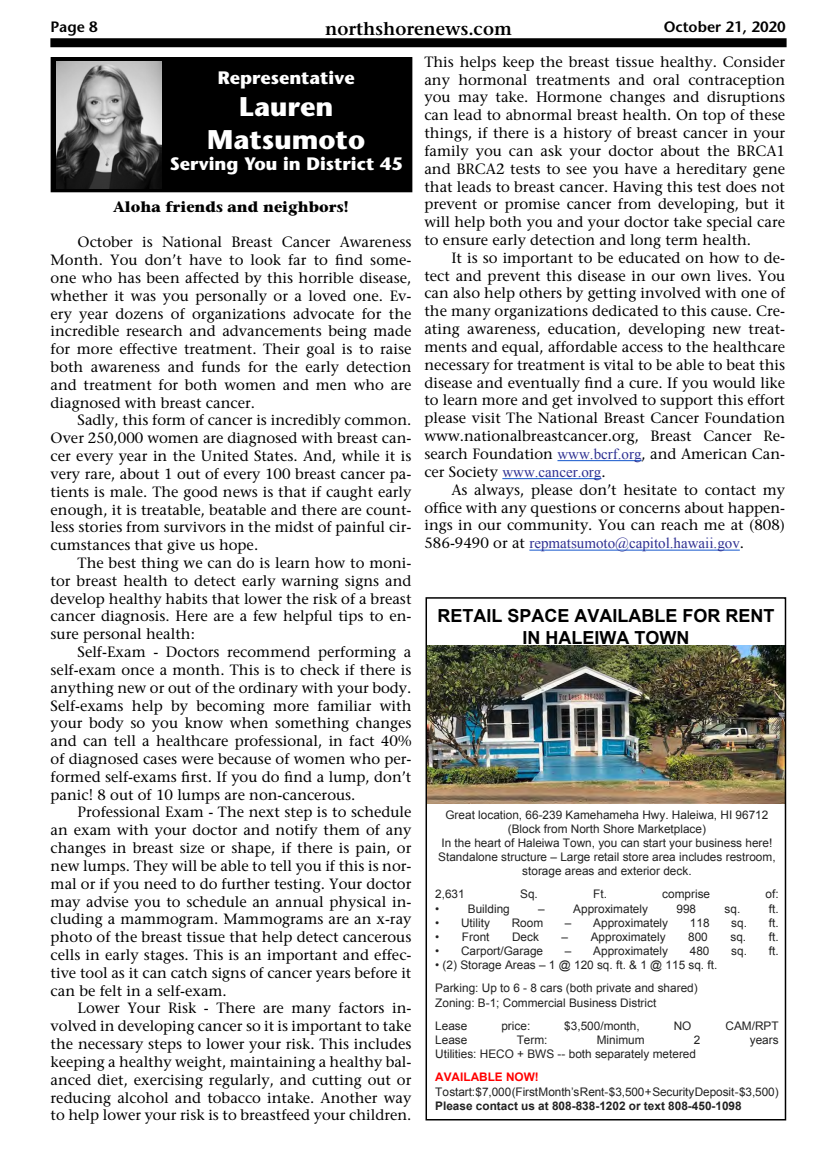
<style>
.page{position:relative;width:837px;height:1161px;background:#fff}
.page>*{position:absolute;margin:0;border:0;box-sizing:border-box;transform-origin:0 0}
.t1{font:700 27px/32.4px "Stone Sans";color:#fff;text-align:center}
.t2{font:700 18px/21.6px "Arial";color:#000;text-align:center}
.t3{font:700 18px "Stone Sans";color:#fff}
.t4{font:600 18px "Stone Serif";color:#000}
.t5{font:15px "Times New Roman";color:#2e3092}
.t6{font:600 15px "Stone Sans";color:#000}
.t7{font:14.85px/17.9px "Stone Serif";color:#000;text-align:justify}
.t8{font:700 14.85px "Stone Serif";color:#000}
.t9{font:11.85px/14.1px "Arial";color:#222}
.t10{font:700 11.85px "Arial";color:#222}
.t11{font:700 11.85px "Arial";color:#f00}
.s1{font-family:"Times New Roman";font-size:15px;color:#2e3092}
.s2{font-family:"Stone Serif";font-size:14.85px;color:#000}
</style>
<div class="page">
<div style="left:50px;top:38px;width:737px;height:9px;background:#000"></div>
<div style="left:51px;top:58px;width:361px;height:134px;background:#000"></div>
<div style="left:51px;top:57px;width:361px;height:135px;border:1px solid #000"></div>
<img style="left:57px;top:62px;width:104px;height:126px">
<img style="left:429px;top:646px;width:354px;height:157px">
<div style="left:426px;top:597px;width:360px;height:523px;border:2px solid #000"></div>
<hr style="left:557px;top:460px;width:85px;height:1px;background:#15c">
<hr style="left:502px;top:478px;width:99px;height:1px;background:#15c">
<hr style="left:529px;top:550px;width:211px;height:1px;background:#15c">
<p class="t6" style="left:50px;top:18px;width:49px">Page 8</p>
<p class="t4" style="left:325px;top:17px;width:188px">northshorenews.com</p>
<p class="t6" style="left:664px;top:18px;width:124px">October 21, 2020</p>
<p class="t3" style="left:218px;top:66px;width:138px">Representative</p>
<h1 class="t1" style="left:207px;top:90px;width:160px">Lauren<br>Matsumoto</h1>
<p class="t3" style="left:170px;top:153px;width:234px">Serving You in District 45</p>
<p class="t7" style="left:424px;top:53px;width:362px">This helps keep the breast tissue healthy. Consider any hormonal treatments and oral contraception you may take. Hormone changes and disruptions can lead to abnormal breast health. On top of these things, if there is a history of breast cancer in your family you can ask your doctor about the BRCA1 and BRCA2 tests to see you have a hereditary gene that leads to breast cancer. Having this test does not prevent or promise cancer from developing, but it will help both you and your doctor take special care to ensure early detection and long term health.</p>
<p class="t7" style="left:424px;top:249px;width:362px;text-indent:27px">It is so important to be educated on how to de&shy;tect and prevent this disease in our own lives. You can also help others by getting involved with one of the many organizations dedicated to this cause. Cre&shy;ating awareness, education, developing new treat&shy;ments and equal, affordable access to the healthcare necessary for treatment is vital to be able to beat this disease and eventually find a cure. If you would like to learn more and get involved to support this effort please visit The National Breast Cancer Foundation www.nationalbreastcancer.org, Breast Cancer Re&shy;search Foundation <span class="s1">www.bcrf.org</span>, and American Can-</p>
<p class="t5" style="left:424px;top:462px;width:183px"><span class="s2">cer Society</span> www.cancer.org<span class="s2">.</span></p>
<p class="t7" style="left:424px;top:481px;width:362px;text-indent:27px">As always, please don’t hesitate to contact my office with any questions or concerns about happen&shy;ings in our community. You can reach me at (808)</p>
<p class="t5" style="left:424px;top:533px;width:321px"><span class="s2">586-9490 or at</span> repmatsumoto@capitol.hawaii.gov<span class="s2">.</span></p>
<p class="t8" style="left:113px;top:197px;width:237px">Aloha friends and neighbors!</p>
<p class="t7" style="left:51px;top:233px;width:362px;text-indent:27px">October is National Breast Cancer Awareness Month. You don’t have to look far to find some&shy;one who has been affected by this horrible disease, whether it was you personally or a loved one. Ev&shy;ery year dozens of organizations advocate for the incredible research and advancements being made for more effective treatment. Their goal is to raise both awareness and funds for the early detection and treatment for both women and men who are diagnosed with breast cancer.</p>
<p class="t7" style="left:51px;top:411px;width:362px;text-indent:27px">Sadly, this form of cancer is incredibly common.<br>Over 250,000 women are diagnosed with breast can&shy;cer every year in the United States. And, while it is very rare, about 1 out of every 100 breast cancer pa&shy;tients is male. The good news is that if caught early enough, it is treatable, beatable and there are count&shy;less stories from survivors in the midst of painful cir&shy;cumstances that give us hope.</p>
<p class="t7" style="left:51px;top:554px;width:362px;text-indent:27px">The best thing we can do is learn how to moni&shy;tor breast health to detect early warning signs and develop healthy habits that lower the risk of a breast cancer diagnosis. Here are a few helpful tips to en&shy;sure personal health:</p>
<p class="t7" style="left:51px;top:643px;width:362px;text-indent:27px">Self-Exam - Doctors recommend performing a self-exam once a month. This is to check if there is anything new or out of the ordinary with your body.<br>Self-exams help by becoming more familiar with your body so you know when something changes and can tell a healthcare professional, in fact 40% of diagnosed cases were because of women who per&shy;formed self-exams first. If you do find a lump, don’t panic! 8 out of 10 lumps are non-cancerous.</p>
<p class="t7" style="left:51px;top:803px;width:362px;text-indent:27px">Professional Exam - The next step is to schedule an exam with your doctor and notify them of any changes in breast size or shape, if there is pain, or new lumps. They will be able to tell you if this is nor&shy;mal or if you need to do further testing. Your doctor may advise you to schedule an annual physical in&shy;cluding a mammogram. Mammograms are an x-ray photo of the breast tissue that help detect cancerous cells in early stages. This is an important and effec&shy;tive tool as it can catch signs of cancer years before it can be felt in a self-exam.</p>
<p class="t7" style="left:51px;top:999px;width:362px;text-indent:27px">Lower Your Risk - There are many factors in&shy;volved in developing cancer so it is important to take the necessary steps to lower your risk. This includes keeping a healthy weight, maintaining a healthy bal&shy;anced diet, exercising regularly, and cutting out or reducing alcohol and tobacco intake. Another way to help lower your risk is to breastfeed your children.</p>
<p class="t2" style="left:437px;top:606px;width:339px">RETAIL SPACE AVAILABLE FOR RENT<br>IN HALEIWA TOWN</p>
<p class="t9" style="left:438px;top:808px;width:339px;text-align:center">Great location, 66-239 Kamehameha Hwy. Haleiwa, HI 96712 (Block from North Shore Marketplace)<br>In the heart of Haleiwa Town, you can start your business here!<br>Standalone structure – Large retail store area includes restroom, storage areas and exterior deck.</p>
<p class="t9" style="left:435px;top:887px;width:31px">2,631</p>
<p class="t9" style="left:520px;top:887px;width:19px">Sq.</p>
<p class="t9" style="left:593px;top:887px;width:15px">Ft.</p>
<p class="t9" style="left:662px;top:887px;width:49px">comprise</p>
<p class="t9" style="left:766px;top:887px;width:15px">of:</p>
<p class="t9" style="left:435px;top:902px;width:6px">•</p>
<p class="t9" style="left:468px;top:902px;width:44px">Building</p>
<p class="t9" style="left:538px;top:902px;width:8px">–</p>
<p class="t9" style="left:573px;top:902px;width:76px">Approximately</p>
<p class="t9" style="left:676px;top:902px;width:21px">998</p>
<p class="t9" style="left:725px;top:902px;width:17px">sq.</p>
<p class="t9" style="left:769px;top:902px;width:11px">ft.</p>
<p class="t9" style="left:435px;top:916px;width:56px">• Utility</p>
<p class="t9" style="left:512px;top:916px;width:33px">Room</p>
<p class="t9" style="left:565px;top:916px;width:105px">– Approximately</p>
<p class="t9" style="left:690px;top:916px;width:21px">118</p>
<p class="t9" style="left:731px;top:916px;width:49px">sq. ft.</p>
<p class="t9" style="left:435px;top:930px;width:56px">• Front</p>
<p class="t9" style="left:512px;top:930px;width:28px">Deck</p>
<p class="t9" style="left:562px;top:930px;width:105px">– Approximately</p>
<p class="t9" style="left:688px;top:930px;width:21px">800</p>
<p class="t9" style="left:730px;top:930px;width:50px">sq. ft.</p>
<p class="t9" style="left:435px;top:944px;width:109px">• Carport/Garage</p>
<p class="t9" style="left:565px;top:944px;width:105px">– Approximately</p>
<p class="t9" style="left:690px;top:944px;width:21px">480</p>
<p class="t9" style="left:731px;top:944px;width:49px">sq. ft.</p>
<p class="t9" style="left:435px;top:954px;width:284px;line-height:23.1px">• (2) Storage Areas – 1 @ 120 sq. ft. &amp; 1 @ 115 sq. ft.<br>Parking: Up to 6 - 8 cars (both private and shared)</p>
<p class="t9" style="left:435px;top:991px;width:223px;line-height:23.1px">Zoning: B-1; Commercial Business District<br>Lease</p>
<p class="t9" style="left:501px;top:1019px;width:30px">price:</p>
<p class="t9" style="left:564px;top:1019px;width:77px">$3,500/month,</p>
<p class="t9" style="left:674px;top:1019px;width:19px">NO</p>
<p class="t9" style="left:726px;top:1019px;width:55px">CAM/RPT</p>
<p class="t9" style="left:435px;top:1033px;width:34px">Lease</p>
<p class="t9" style="left:517px;top:1033px;width:32px">Term:</p>
<p class="t9" style="left:597px;top:1033px;width:49px">Minimum</p>
<p class="t9" style="left:694px;top:1033px;width:8px">2</p>
<p class="t9" style="left:750px;top:1033px;width:30px">years</p>
<p class="t9" style="left:435px;top:1047px;width:262px">Utilities: HECO + BWS -- both separately metered</p>
<p class="t11" style="left:435px;top:1069px;width:105px">AVAILABLE NOW!</p>
<p class="t9" style="left:435px;top:1084px;width:345px">To start: $7,000 (First Month’s Rent- $3,500 + Security Deposit - $3,500)</p>
<p class="t10" style="left:435px;top:1098px;width:308px">Please contact us at 808-838-1202 or text 808-450-1098</p>
</div>
